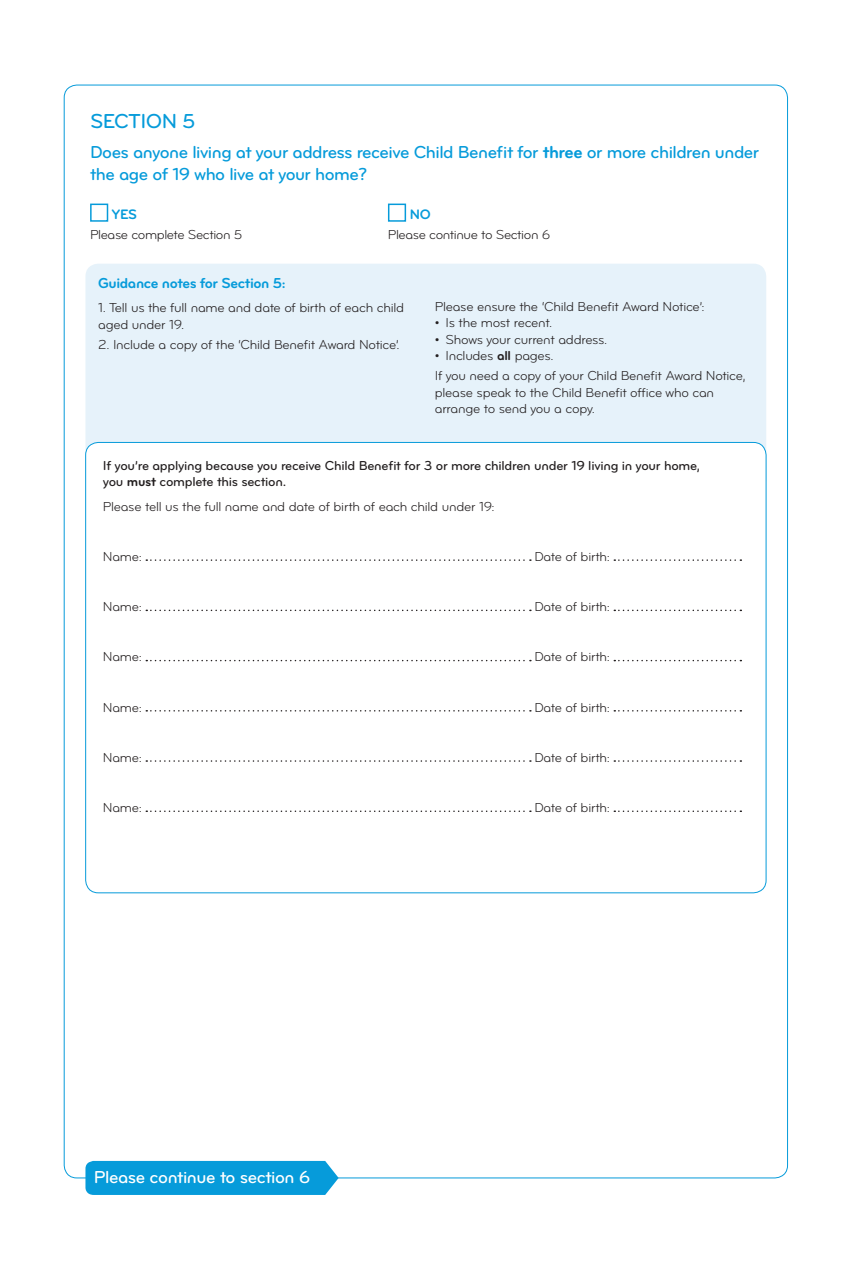
<style>
.page{position:relative;width:851px;height:1263px;background:#fff}
.page>*{position:absolute;margin:0;border:0;box-sizing:border-box;transform-origin:0 0}
.t1{font:21px "Bryant Pro Medium Alternate";letter-spacing:-.03em;color:#069bda}
.t2{font:18px/21.6px "Bryant Pro Medium Alternate";letter-spacing:-.03em;color:#069bda}
.t3{font:18px "Bryant Pro Medium Alternate";letter-spacing:-.025em;color:#fff}
.t4{font:15px "Bryant Pro Bold Alternate";letter-spacing:-.03em;color:#069bda}
.t5{font:700 14.25px "Bryant Pro";color:#069bda}
.t6{font:13.5px/16.2px "Bryant Pro Regular Alternate";letter-spacing:-.02em;color:#231f20}
.t7{font:13.5px/16.2px "Bryant Pro Medium Alternate";letter-spacing:-.02em;color:#231f20}
.s1{font-family:"Bryant Pro Bold Alternate"}
</style>
<div class="page">
<div style="left:85px;top:264px;width:681px;height:227px;background:#e6f2fa;border-radius:13px"></div>
<div style="left:86px;top:442px;width:680px;height:451px;background:#fff;border-radius:13px"></div>
<svg style="left:146px;top:559px;width:385px;height:2px"></svg>
<svg style="left:614px;top:559px;width:127px;height:2px"></svg>
<svg style="left:146px;top:610px;width:385px;height:1px"></svg>
<svg style="left:614px;top:610px;width:127px;height:1px"></svg>
<svg style="left:146px;top:660px;width:385px;height:1px"></svg>
<svg style="left:614px;top:660px;width:127px;height:1px"></svg>
<svg style="left:146px;top:710px;width:385px;height:1px"></svg>
<svg style="left:614px;top:710px;width:127px;height:1px"></svg>
<svg style="left:146px;top:760px;width:385px;height:2px"></svg>
<svg style="left:614px;top:760px;width:127px;height:2px"></svg>
<svg style="left:146px;top:810px;width:385px;height:2px"></svg>
<svg style="left:614px;top:810px;width:127px;height:2px"></svg>
<div style="left:90px;top:204px;width:18px;height:18px;border:2px solid #069bda"></div>
<div style="left:388px;top:204px;width:18px;height:18px;border:2px solid #069bda"></div>
<div style="left:85px;top:1161px;width:253px;height:34px;background:#069bda"></div>
<p class="t1" style="left:90px;top:110px;width:107px">SECTION 5</p>
<p class="t2" style="left:90px;top:142px;width:670px">Does anyone living at your address receive Child Benefit for <span class="s1">three</span> or more children under the age of 19 who live at your home?</p>
<p class="t5" style="left:112px;top:206px;width:27px">YES</p>
<p class="t5" style="left:410px;top:206px;width:23px">NO</p>
<p class="t6" style="left:90px;top:227px;width:154px">Please complete Section 5</p>
<p class="t6" style="left:388px;top:227px;width:164px">Please continue to Section 6</p>
<p class="t4" style="left:98px;top:275px;width:189px">Guidance notes for Section 5:</p>
<p class="t6" style="left:98px;top:300px;width:307px">1. Tell us the full name and date of birth of each child aged under 19.</p>
<p class="t6" style="left:98px;top:337px;width:303px">2. Include a copy of the ‘Child Benefit Award Notice’.</p>
<p class="t6" style="left:435px;top:299px;width:271px">Please ensure the ‘Child Benefit Award Notice’:</p>
<p class="t6" style="left:435px;top:315px;width:119px">• Is the most recent.</p>
<p class="t6" style="left:435px;top:331px;width:174px">• Shows your current address.</p>
<p class="t6" style="left:435px;top:345px;width:312px;line-height:20.4px">• Includes <span class="s1">all</span> pages.<br>If you need a copy of your Child Benefit Award Notice,</p>
<p class="t6" style="left:435px;top:384px;width:281px">please speak to the Child Benefit office who can arrange to send you a copy.</p>
<p class="t7" style="left:103px;top:457px;width:598px">If you’re applying because you receive Child Benefit for 3 or more children under 19 living in your home, you <span class="s1">must</span> complete this section.</p>
<p class="t6" style="left:103px;top:498px;width:393px">Please tell us the full name and date of birth of each child under 19:</p>
<p class="t6" style="left:103px;top:549px;width:41px">Name:</p>
<p class="t6" style="left:534px;top:549px;width:77px">Date of birth:</p>
<p class="t6" style="left:103px;top:599px;width:41px">Name:</p>
<p class="t6" style="left:534px;top:599px;width:77px">Date of birth:</p>
<p class="t6" style="left:103px;top:649px;width:41px">Name:</p>
<p class="t6" style="left:534px;top:649px;width:77px">Date of birth:</p>
<p class="t6" style="left:103px;top:699px;width:41px">Name:</p>
<p class="t6" style="left:534px;top:699px;width:77px">Date of birth:</p>
<p class="t6" style="left:103px;top:750px;width:41px">Name:</p>
<p class="t6" style="left:534px;top:750px;width:77px">Date of birth:</p>
<p class="t6" style="left:103px;top:800px;width:41px">Name:</p>
<p class="t6" style="left:534px;top:800px;width:77px">Date of birth:</p>
<p class="t3" style="left:94px;top:1167px;width:218px">Please continue to section 6</p>
</div>
